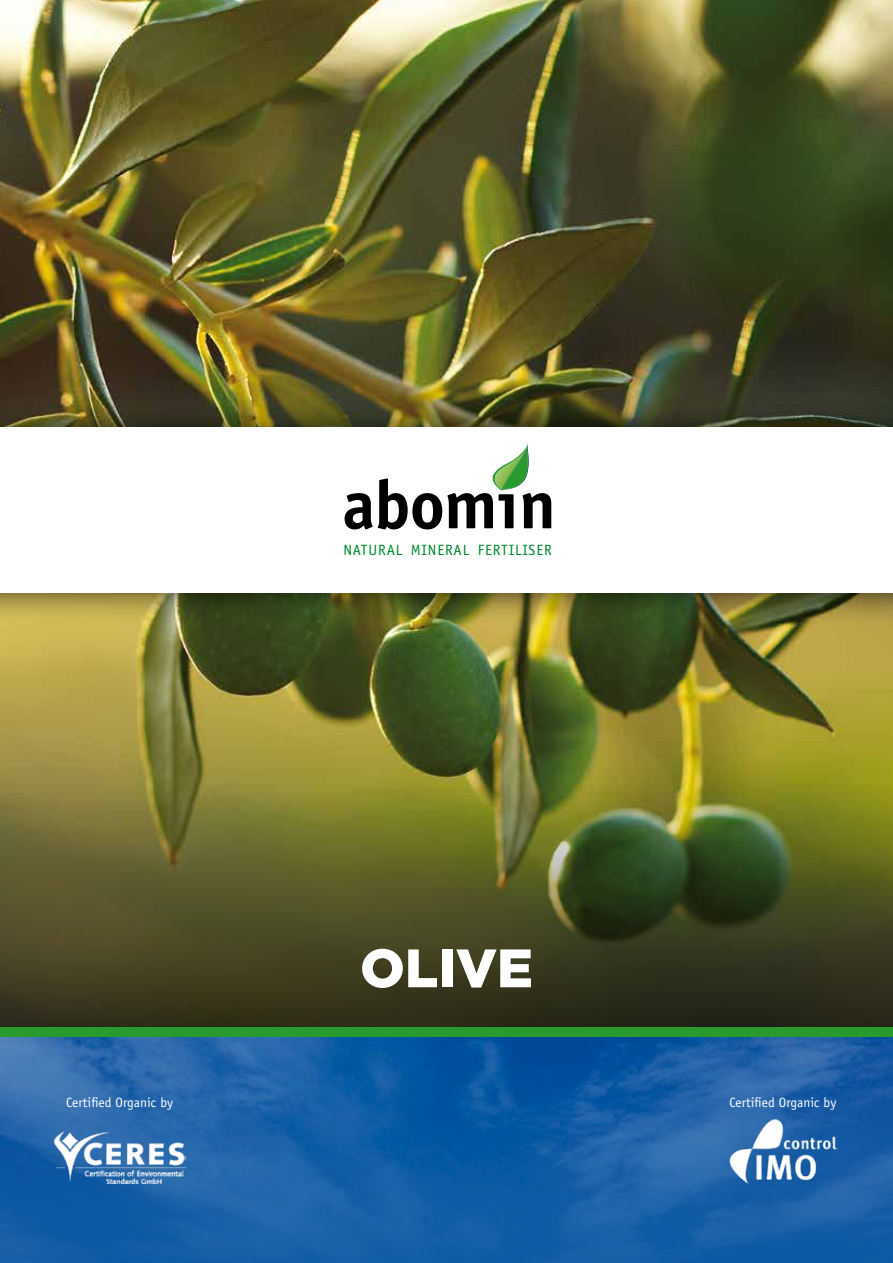
<style>
.page{position:relative;width:893px;height:1263px;background:#fff}
.page>*{position:absolute;margin:0;border:0;box-sizing:border-box;transform-origin:0 0}
.t1{font:900 54px "Gotham";color:#fff}
.t2{font:15px "Officina Sans Std";letter-spacing:.055em;color:#00862d}
.t3{font:13.5px "Officina Sans Std";color:#fff}
</style>
<div class="page">
<img style="left:0;top:0;width:893px;height:769px">
<svg style="left:0;top:769px;width:893px;height:258px;background:#545625"></svg>
<div style="left:0;top:396px;width:893px;height:229px;background:#000;opacity:.75"></div>
<div style="left:0;top:427px;width:893px;height:166px;background:#fff"></div>
<svg style="left:0;top:1036px;width:893px;height:227px;background:#185fa6"></svg>
<div style="left:0;top:1027px;width:893px;height:9px;background:#299b2e"></div>
<img style="left:54px;top:1132px;width:131px;height:51px">
<img style="left:728px;top:1112px;width:110px;height:78px">
<svg style="left:345px;top:444px;width:206px;height:85px"></svg>
<p class="t2" style="left:344px;top:541px;width:210px">NATURAL MINERAL FERTILISER</p>
<h1 class="t1" style="left:360px;top:931px;width:174px">OLIVE</h1>
<p class="t3" style="left:66px;top:1095px;width:109px">Certified Organic by</p>
<p class="t3" style="left:729px;top:1095px;width:109px">Certified Organic by</p>
</div>
